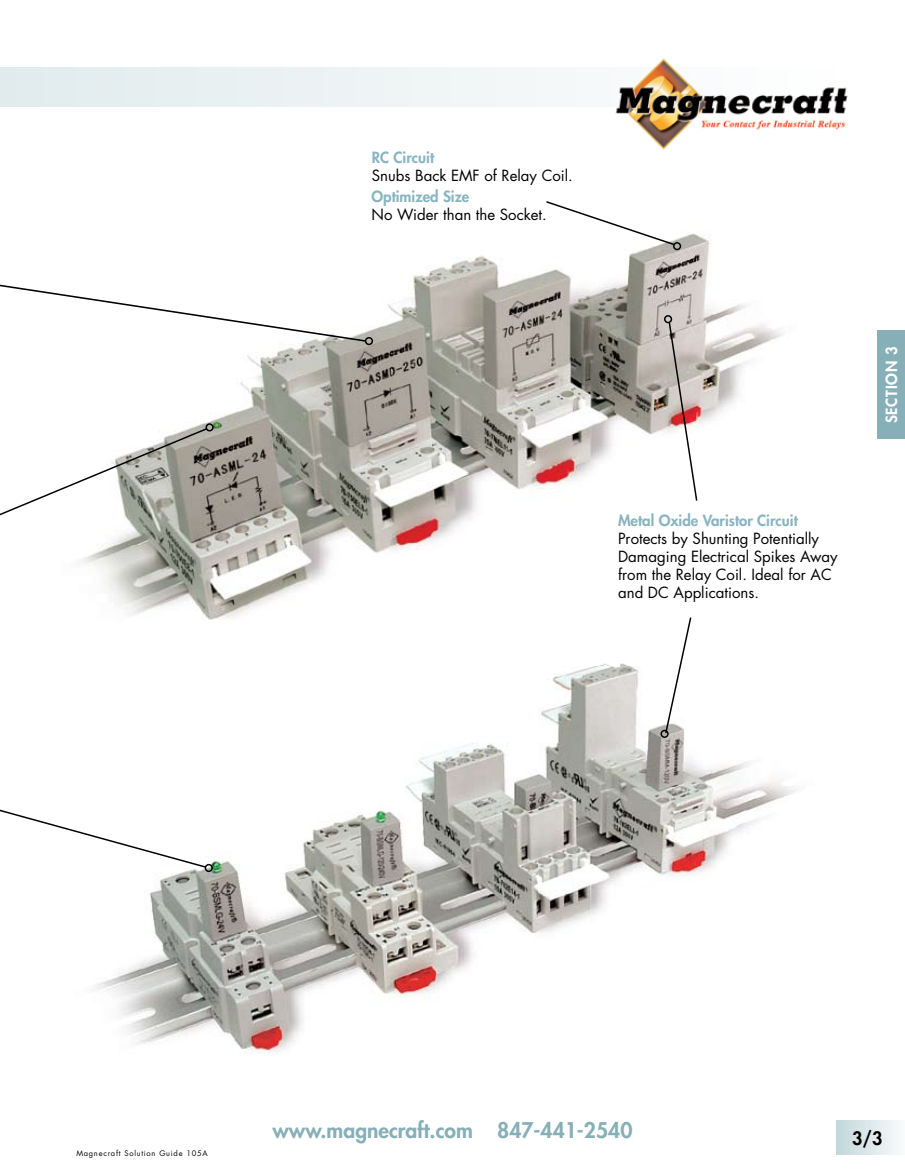
<style>
.page{position:relative;width:905px;height:1175px;background:#fff}
.page>*{position:absolute;margin:0;border:0;box-sizing:border-box;transform-origin:0 0}
.t1{font:800 21px "Futura Std";color:#87afb7}
.t2{font:800 18px "Futura Std";color:#000}
.t3{font:15px/18px "Futura Std";color:#000}
.t4{font:800 15px "Futura Std";color:#89b3c1}
.t5{font:800 15px "Futura Std";letter-spacing:.05em;color:#fff}
.t6{font:7.5px "Futura Std";letter-spacing:.1em;color:#000}
</style>
<div class="page">
<div style="left:0;top:68px;width:850px;height:39px;background:#ecf2f3"></div>
<div style="left:878px;top:331px;width:26px;height:108px;background:#87afb7"></div>
<div style="left:837px;top:1120px;width:67px;height:34px;background:linear-gradient(to right,#c3d7db,#f9fbfb)"></div>
<img style="left:190px;top:256px;width:305px;height:364px">
<img style="left:495px;top:233px;width:289px;height:387px">
<img style="left:94px;top:743px;width:444px;height:311px">
<img style="left:538px;top:665px;width:259px;height:268px">
<svg style="left:660px;top:617px;width:31px;height:121px"></svg>
<svg style="left:664px;top:315px;width:33px;height:185px"></svg>
<svg style="left:205px;top:423px;width:9px;height:8px"></svg>
<svg style="left:0;top:428px;width:207px;height:192px"></svg>
<svg style="left:546px;top:201px;width:135px;height:49px"></svg>
<svg style="left:0;top:743px;width:213px;height:129px"></svg>
<svg style="left:0;top:256px;width:373px;height:89px"></svg>
<img style="left:610px;top:58px;width:240px;height:92px">
<p class="t4" style="left:372px;top:148px;width:64px">RC Circuit</p>
<p class="t3" style="left:372px;top:166px;width:202px">Snubs Back EMF of Relay Coil.</p>
<p class="t4" style="left:371px;top:187px;width:99px">Optimized Size</p>
<p class="t3" style="left:371px;top:206px;width:177px">No Wider than the Socket.</p>
<p class="t4" style="left:618px;top:511px;width:181px">Metal Oxide Varistor Circuit</p>
<p class="t3" style="left:618px;top:530px;width:221px">Protects by Shunting Potentially<br>Damaging Electrical Spikes Away from the Relay Coil. Ideal for AC and DC Applications.</p>
<p class="t5" style="left:882px;top:423px;width:78px;rotate:-90deg">SECTION 3</p>
<p class="t6" style="left:76px;top:1148px;width:133px">Magnecraft Solution Guide 105A</p>
<h1 class="t1" style="left:272px;top:1117px;width:361px">www.magnecraft.com 847-441-2540</h1>
<p class="t2" style="left:852px;top:1126px;width:32px">3/3</p>
</div>
